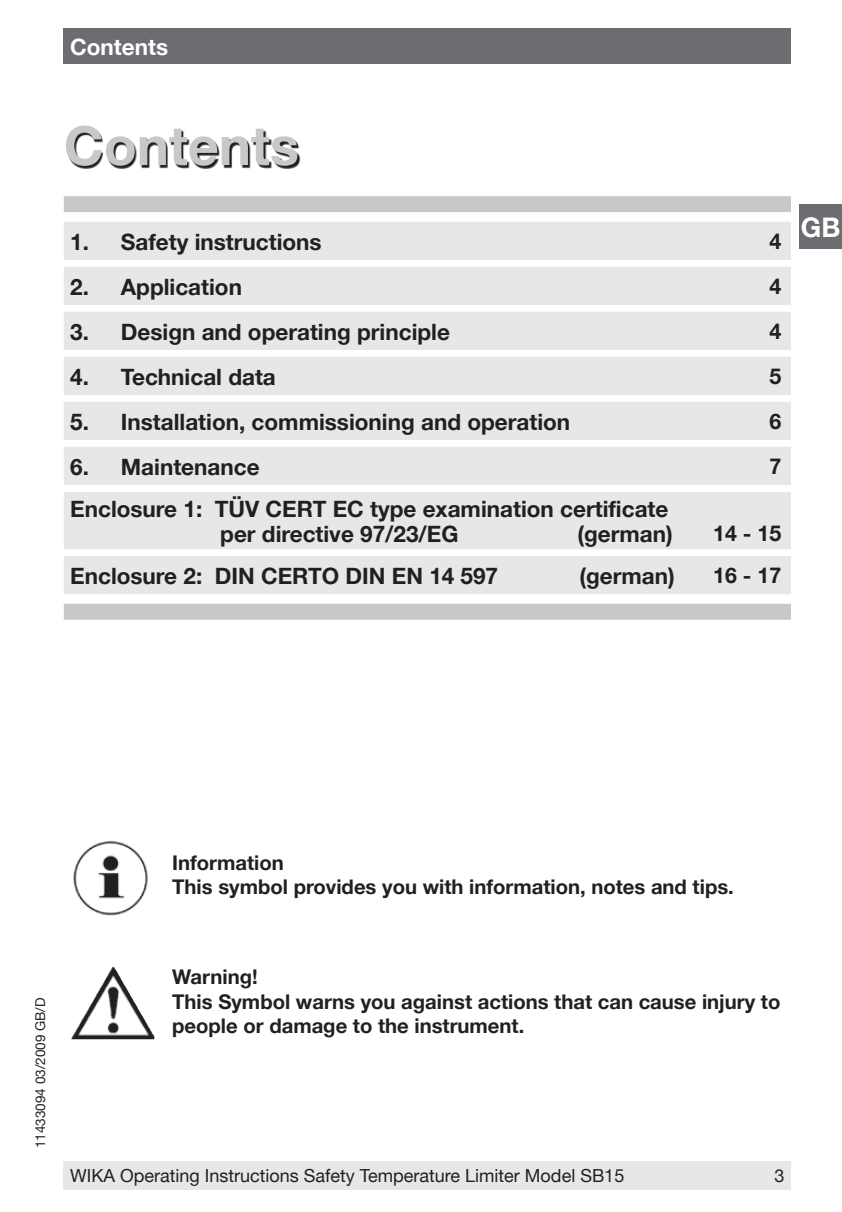
<style>
.page{position:relative;width:842px;height:1212px;background:#fff}
.page>*{position:absolute;margin:0;border:0;box-sizing:border-box;transform-origin:0 0}
.t1{font:700 54px "Helvetica Neue";color:#c7c8ca}
.t2{font:700 27px "Helvetica Neue";color:#fff}
.t3{font:700 22.5px/24.8px "Helvetica Neue";color:#231f20}
.t4{font:700 22.5px "Helvetica Neue";color:#fff}
.t5{font:700 21.38px "Helvetica Neue";color:#231f20}
.t6{font:700 20.25px/24.8px "Helvetica Neue";color:#231f20}
.t7{font:18px "Helvetica Neue";color:#231f20}
.t8{font:13.5px "Helvetica Neue";color:#231f20}
</style>
<div class="page">
<div style="left:64px;top:29px;width:727px;height:35px;background:#6c6d70"></div>
<div style="left:799px;top:204px;width:43px;height:45px;background:#6c6d70"></div>
<img style="left:71px;top:967px;width:83px;height:72px">
<img style="left:73px;top:841px;width:75px;height:75px">
<div style="left:64px;top:1161px;width:727px;height:28px;background:#e6e7e9"></div>
<svg style="left:64px;top:196px;width:727px;height:424px;fill:#c7c8ca"></svg>
<svg style="left:64px;top:222px;width:727px;height:372px;background:#e9eaeb"></svg>
<div style="left:114px;top:450px;width:580px;height:34px;background:#e6e7e9"></div>
<svg style="left:67px;top:127px;width:234px;height:42px"></svg>
<p class="t4" style="left:70px;top:33px;width:99px">Contents</p>
<h1 class="t1" style="left:64px;top:112px;width:237px">Contents</h1>
<p class="t3" style="left:70px;top:229px;width:253px">1. Safety instructions</p>
<p class="t5" style="left:769px;top:228px;width:13px">4</p>
<p class="t3" style="left:70px;top:274px;width:173px">2. Application</p>
<p class="t5" style="left:769px;top:273px;width:13px">4</p>
<p class="t3" style="left:70px;top:319px;width:381px">3. Design and operating principle</p>
<p class="t5" style="left:769px;top:318px;width:13px">4</p>
<p class="t3" style="left:70px;top:364px;width:207px">4. Technical data</p>
<p class="t5" style="left:769px;top:363px;width:13px">5</p>
<p class="t3" style="left:70px;top:409px;width:502px">5. Installation, commissioning and operation</p>
<p class="t5" style="left:769px;top:408px;width:13px">6</p>
<p class="t3" style="left:70px;top:454px;width:191px">6. Maintenance</p>
<p class="t5" style="left:769px;top:453px;width:13px">7</p>
<p class="t3" style="left:220px;top:496px;width:450px;text-indent:-150px">Enclosure 1: TÜV CERT EC type examination certificate per directive 97/23/EG</p>
<p class="t3" style="left:577px;top:521px;width:97px">(german)</p>
<p class="t5" style="left:713px;top:520px;width:70px">14 - 15</p>
<p class="t3" style="left:70px;top:563px;width:429px">Enclosure 2: DIN CERTO DIN EN 14 597</p>
<p class="t3" style="left:579px;top:563px;width:97px">(german)</p>
<p class="t5" style="left:713px;top:563px;width:70px">16 - 17</p>
<p class="t2" style="left:801px;top:211px;width:41px">GB</p>
<p class="t6" style="left:172px;top:849px;width:563px">Information<br>This symbol provides you with information, notes and tips.</p>
<p class="t8" style="left:32px;top:1148px;width:152px;rotate:-90deg">11433094 03/2009 GB/D</p>
<p class="t6" style="left:172px;top:964px;width:610px">Warning!<br>This Symbol warns you against actions that can cause injury to people or damage to the instrument.</p>
<p class="t7" style="left:70px;top:1165px;width:556px">WIKA Operating Instructions Safety Temperature Limiter Model SB15</p>
</div>
